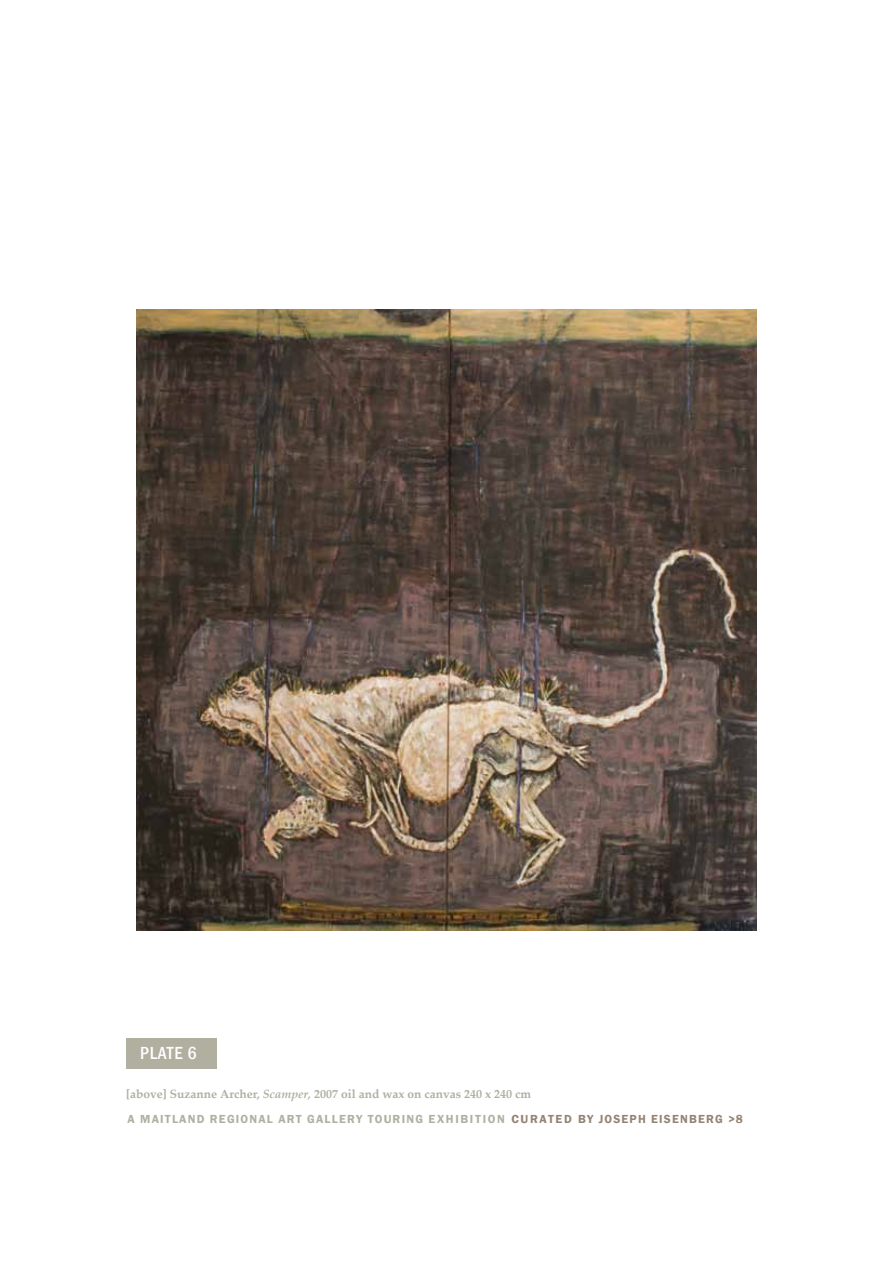
<style>
.page{position:relative;width:893px;height:1263px;background:#fff}
.page>*{position:absolute;margin:0;border:0;box-sizing:border-box;transform-origin:0 0}
.t1{font:500 condensed 18px "Franklin Gothic";letter-spacing:.04em;color:#fff}
.t2{font:600 12px "Franklin Gothic";letter-spacing:.1em;color:#b0afa0}
.t3{font:700 12px "Palatino Linotype";color:#b0afa0}
.s1{font-style:italic}
.s2{color:#948372}
</style>
<div class="page">
<div style="left:126px;top:1037px;width:91px;height:31px;background:#b0afa0"></div>
<img style="left:136px;top:310px;width:621px;height:621px">
<h1 class="t1" style="left:140px;top:1042px;width:58px">PLATE 6</h1>
<p class="t3" style="left:126px;top:1085px;width:406px">[above] Suzanne Archer, <span class="s1">Scamper,</span> 2007 oil and wax on canvas 240 x 240 cm</p>
<p class="t2" style="left:128px;top:1111px;width:617px">A MAITLAND REGIONAL ART GALLERY TOURING EXHIBITION <span class="s2">CURATED BY JOSEPH EISENBERG &gt;8</span></p>
</div>
